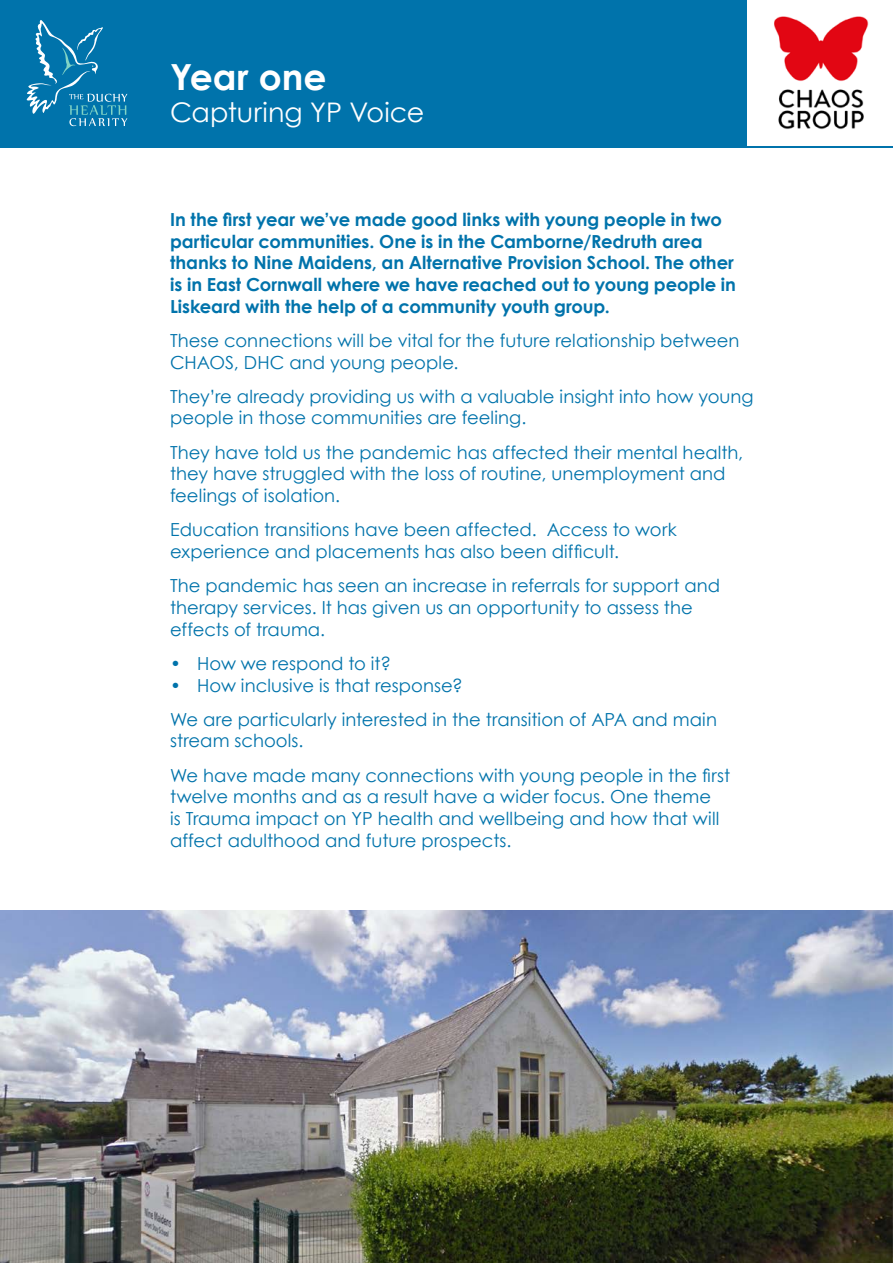
<style>
.page{position:relative;width:893px;height:1263px;background:#fff}
.page>*{position:absolute;margin:0;border:0;box-sizing:border-box;transform-origin:0 0}
.t1{font:700 36px "Century Gothic";color:#fff}
.t2{font:27px "Century Gothic";color:#fff}
.t3{font:18px/21.6px "Century Gothic";letter-spacing:.005em;color:#0073ab}
.t4{font:700 18px/21.6px "Century Gothic";letter-spacing:-.005em;color:#0073ab}
</style>
<div class="page">
<div style="left:0;top:0;width:893px;height:148px;background:#0073ab"></div>
<svg style="left:26px;top:20px;width:101px;height:106px"></svg>
<img style="left:747px;top:0;width:146px;height:145px">
<img style="left:0;top:910px;width:893px;height:353px">
<p class="t1" style="left:170px;top:54px;width:158px">Year one</p>
<p class="t2" style="left:170px;top:96px;width:256px">Capturing YP Voice</p>
<p class="t4" style="left:170px;top:208px;width:567px">In the first year we’ve made good links with young people in two particular communities. One is in the Camborne/Redruth area thanks to Nine Maidens, an Alternative Provision School. The other is in East Cornwall where we have reached out to young people in Liskeard with the help of a community youth group.</p>
<p class="t3" style="left:170px;top:329px;width:571px">These connections will be vital for the future relationship between<br>CHAOS, DHC and young people.</p>
<p class="t3" style="left:170px;top:385px;width:585px">They’re already providing us with a valuable insight into how young people in those communities are feeling.</p>
<p class="t3" style="left:170px;top:441px;width:575px">They have told us the pandemic has affected their mental health, they have struggled with the loss of routine, unemployment and feelings of isolation.</p>
<p class="t3" style="left:170px;top:519px;width:508px">Education transitions have been affected. Access to work experience and placements has also been difficult.</p>
<p class="t3" style="left:170px;top:575px;width:552px">The pandemic has seen an increase in referrals for support and therapy services. It has given us an opportunity to assess the effects of trauma.</p>
<p class="t3" style="left:170px;top:652px;width:223px">• How we respond to it?</p>
<p class="t3" style="left:170px;top:674px;width:294px">• How inclusive is that response?</p>
<p class="t3" style="left:170px;top:708px;width:548px">We are particularly interested in the transition of APA and main stream schools.</p>
<p class="t3" style="left:170px;top:764px;width:562px">We have made many connections with young people in the first twelve months and as a result have a wider focus. One theme<br>is Trauma impact on YP health and wellbeing and how that will affect adulthood and future prospects.</p>
</div>
